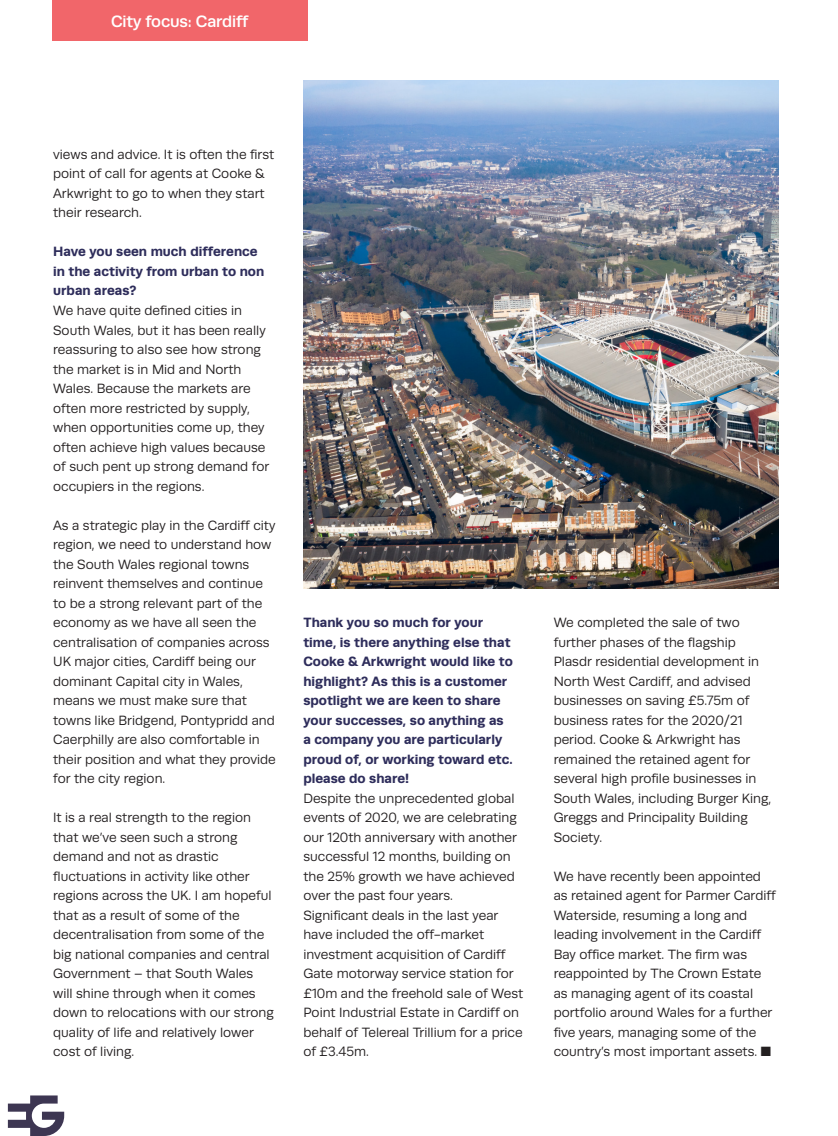
<style>
.page{position:relative;width:838px;height:1136px;background:#fff}
.page>*{position:absolute;margin:0;border:0;box-sizing:border-box;transform-origin:0 0}
.EGNEW_page_tab{font:500 16.5px "Runda";letter-spacing:-.01em;color:#fff}
.EGNEW_body{font:13.5px/19.5px "Runda";color:#231f20}
.EGNEW_question{font:700 13.5px/19.5px "Runda";color:#2e2d5b}
</style>
<div class="page">
<div style="left:52px;top:0;width:255px;height:40px;background:#f1666a"></div>
<img style="left:303px;top:81px;width:475px;height:507px">
<svg style="left:8px;top:1095px;width:56px;height:40px"></svg>
<p class="EGNEW_page_tab" style="left:111px;top:11px;width:139px">City focus: Cardiff</p>
<p class="EGNEW_body" style="left:53px;top:145px;width:223px">views and advice. It is often the first point of call for agents at Cooke &amp;<br>Arkwright to go to when they start their research.</p>
<p class="EGNEW_question" style="left:53px;top:242px;width:213px">Have you seen much difference in the activity from urban to non urban areas?</p>
<p class="EGNEW_body" style="left:53px;top:301px;width:218px">We have quite defined cities in<br>South Wales, but it has been really reassuring to also see how strong the market is in Mid and North<br>Wales. Because the markets are often more restricted by supply, when opportunities come up, they often achieve high values because of such pent up strong demand for occupiers in the regions.</p>
<p class="EGNEW_body" style="left:53px;top:515px;width:224px">As a strategic play in the Cardiff city region, we need to understand how the South Wales regional towns reinvent themselves and continue to be a strong relevant part of the economy as we have all seen the centralisation of companies across<br>UK major cities, Cardiff being our dominant Capital city in Wales, means we must make sure that towns like Bridgend, Pontypridd and<br>Caerphilly are also comfortable in their position and what they provide for the city region.</p>
<p class="EGNEW_body" style="left:53px;top:808px;width:222px">It is a real strength to the region that we’ve seen such a strong demand and not as drastic fluctuations in activity like other regions across the UK. I am hopeful that as a result of some of the decentralisation from some of the big national companies and central<br>Government – that South Wales will shine through when it comes down to relocations with our strong quality of life and relatively lower cost of living.</p>
<p class="EGNEW_question" style="left:303px;top:612px;width:211px">Thank you so much for your time, is there anything else that<br>Cooke &amp; Arkwright would like to highlight? As this is a customer spotlight we are keen to share your successes, so anything as a company you are particularly proud of, or working toward etc. please do share!</p>
<p class="EGNEW_body" style="left:303px;top:788px;width:215px">Despite the unprecedented global events of 2020, we are celebrating our 120th anniversary with another successful 12 months, building on the 25% growth we have achieved over the past four years.</p>
<p class="EGNEW_body" style="left:303px;top:905px;width:221px">Significant deals in the last year have included the off-market investment acquisition of Cardiff<br>Gate motorway service station for £10m and the freehold sale of West<br>Point Industrial Estate in Cardiff on behalf of Telereal Trillium for a price of £3.45m.</p>
<p class="EGNEW_body" style="left:553px;top:613px;width:219px">We completed the sale of two further phases of the flagship<br>Plasdr residential development in<br>North West Cardiff, and advised businesses on saving £5.75m of business rates for the 2020/21 period. Cooke &amp; Arkwright has remained the retained agent for several high profile businesses in<br>South Wales, including Burger King,<br>Greggs and Principality Building<br>Society.</p>
<p class="EGNEW_body" style="left:553px;top:866px;width:224px">We have recently been appointed as retained agent for Parmer Cardiff Waterside, resuming a long and leading involvement in the Cardiff Bay office market. The firm was reappointed by The Crown Estate as managing agent of its coastal portfolio around Wales for a further five years, managing some of the country’s most important assets. ■</p>
</div>
